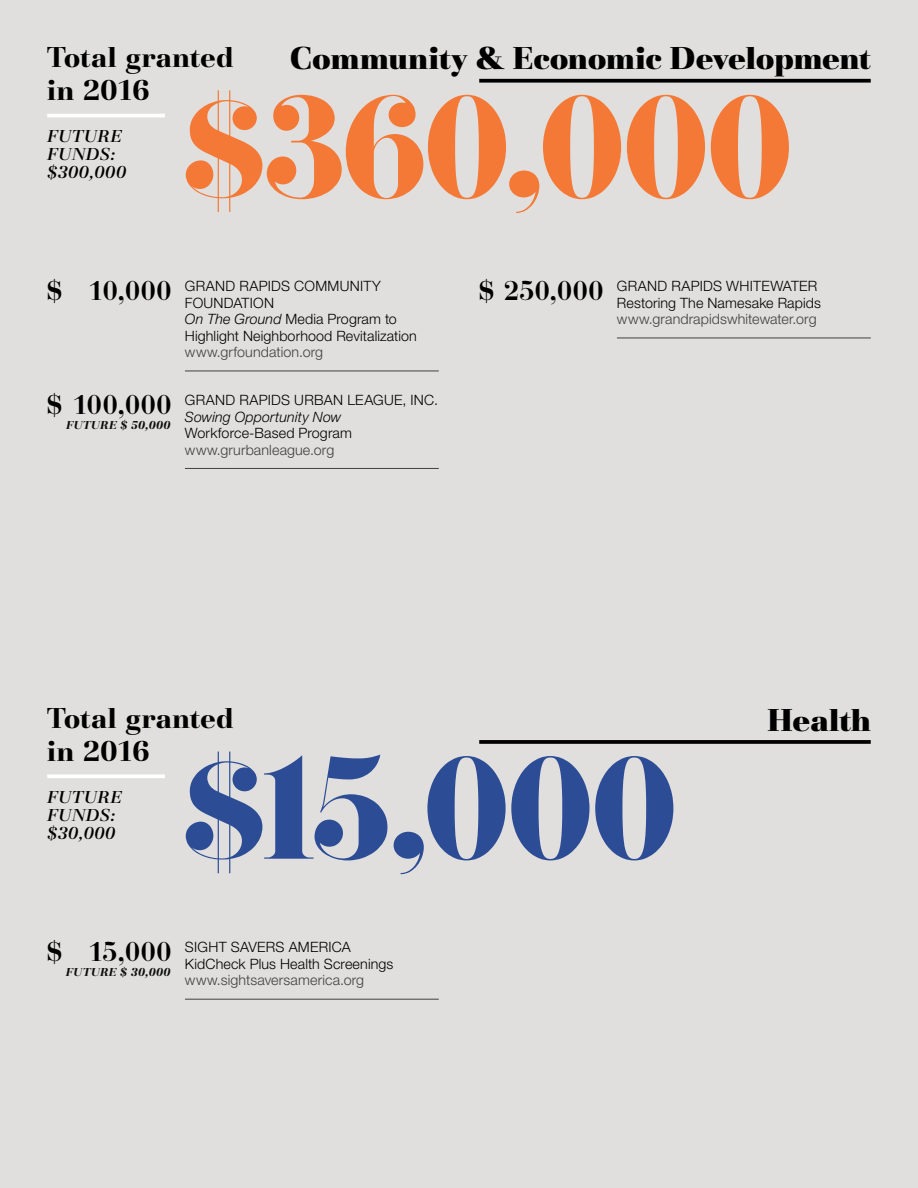
<style>
.page{position:relative;width:918px;height:1188px;background:#e0dfdd}
.page>*{position:absolute;margin:0;border:0;box-sizing:border-box;transform-origin:0 0}
.giant_number{font:138px "Spiffily NF";letter-spacing:-.01em;color:#f47936}
.giant_number-2{font:138px "Spiffily NF";color:#2c4d96}
.Category_name{font:900 33px "Basilia";letter-spacing:-.005em;color:#000}
.story_because_1{font:700 30px "Basilia";letter-spacing:.005em;color:#000}
.FINANCIALS_future_fu{font:18px/18px "Basilia Med Ita";letter-spacing:.05em;color:#000}
._2017_recipient_proj{font:300 14.25px/16.5px "Helvetica Neue LT Std";letter-spacing:.01em;color:#000}
._2017_recipient_name{font:300 14.25px/16.5px "Helvetica Neue LT Std";letter-spacing:.02em;color:#000}
._2017_recipient_url{font:300 14.25px "Helvetica Neue LT Std";letter-spacing:.01em;color:#404040}
._2017_recipient_proj-2{font:italic 300 14.25px "Helvetica Neue LT Std";letter-spacing:.005em;color:#000}
._2017_recipient_proj-3{font:italic 700 12px "Basilia";letter-spacing:.05em;color:#0d0d0d}
._2017_recipient_url-2{font:italic 700 12px "Basilia";letter-spacing:.05em;color:#0d0d0d}
.s1{font-family:"Bauer Bodoni Std";font-weight:700;font-size:27px}
.s2{font-style:italic}
</style>
<div class="page">
<hr style="left:185px;top:371px;width:254px;height:1px;background:#404040">
<hr style="left:185px;top:468px;width:254px;height:1px;background:#404040">
<hr style="left:617px;top:338px;width:254px;height:1px;background:#404040">
<hr style="left:47px;top:114px;width:118px;height:3px;background:#fff">
<svg style="left:479px;top:79px;width:392px;height:4px;background:#171716"></svg>
<hr style="left:185px;top:999px;width:254px;height:1px;background:#404040">
<svg style="left:479px;top:740px;width:392px;height:4px;background:#0d0d0d"></svg>
<svg style="left:47px;top:774px;width:118px;height:4px"></svg>
<p class="story_because_1" style="left:47px;top:40px;width:188px">Total granted</p>
<p class="Category_name" style="left:290px;top:38px;width:582px">Community &amp; Economic Development</p>
<p class="story_because_1" style="left:47px;top:73px;width:104px">in 2016</p>
<p class="giant_number" style="left:183px;top:70px;width:611px">$360,000</p>
<p class="FINANCIALS_future_fu" style="left:47px;top:128px;width:80px">FUTURE<br>FUNDS: $300,000</p>
<p class="_2017_recipient_name" style="left:185px;top:277px;width:197px;text-indent:-138px"><span class="s1">$ 10,000</span> GRAND RAPIDS COMMUNITY<br>FOUNDATION</p>
<p class="_2017_recipient_proj" style="left:185px;top:310px;width:234px"><span class="s2">On The Ground</span> Media Program to<br>Highlight Neighborhood Revitalization</p>
<p class="_2017_recipient_url" style="left:185px;top:343px;width:140px">www.grfoundation.org</p>
<p class="_2017_recipient_name" style="left:47px;top:391px;width:392px"><span class="s1">$ 100,000</span> GRAND RAPIDS URBAN LEAGUE, INC.</p>
<p class="_2017_recipient_proj-2" style="left:185px;top:408px;width:158px">Sowing Opportunity Now</p>
<p class="_2017_recipient_proj-3" style="left:66px;top:418px;width:106px">FUTURE $ 50,000</p>
<p class="_2017_recipient_proj" style="left:185px;top:424px;width:169px">Workforce-Based Program</p>
<p class="_2017_recipient_url" style="left:185px;top:441px;width:151px">www.grurbanleague.org</p>
<p class="_2017_recipient_name" style="left:479px;top:277px;width:340px"><span class="s1">$ 250,000</span> GRAND RAPIDS WHITEWATER</p>
<p class="_2017_recipient_proj" style="left:617px;top:294px;width:206px">Restoring The Namesake Rapids</p>
<p class="_2017_recipient_url" style="left:617px;top:310px;width:201px">www.grandrapidswhitewater.org</p>
<p class="story_because_1" style="left:47px;top:701px;width:188px">Total granted</p>
<p class="Category_name" style="left:768px;top:699px;width:105px">Health</p>
<p class="story_because_1" style="left:47px;top:734px;width:104px">in 2016</p>
<p class="giant_number-2" style="left:183px;top:731px;width:496px">$15,000</p>
<p class="FINANCIALS_future_fu" style="left:47px;top:789px;width:76px">FUTURE<br>FUNDS: $30,000</p>
<p class="_2017_recipient_name" style="left:47px;top:939px;width:305px"><span class="s1">$ 15,000</span> SIGHT SAVERS AMERICA</p>
<p class="_2017_recipient_proj" style="left:185px;top:955px;width:210px">KidCheck Plus Health Screenings</p>
<p class="_2017_recipient_url-2" style="left:66px;top:966px;width:106px">FUTURE $ 30,000</p>
<p class="_2017_recipient_url" style="left:185px;top:972px;width:181px">www.sightsaversamerica.org</p>
</div>
